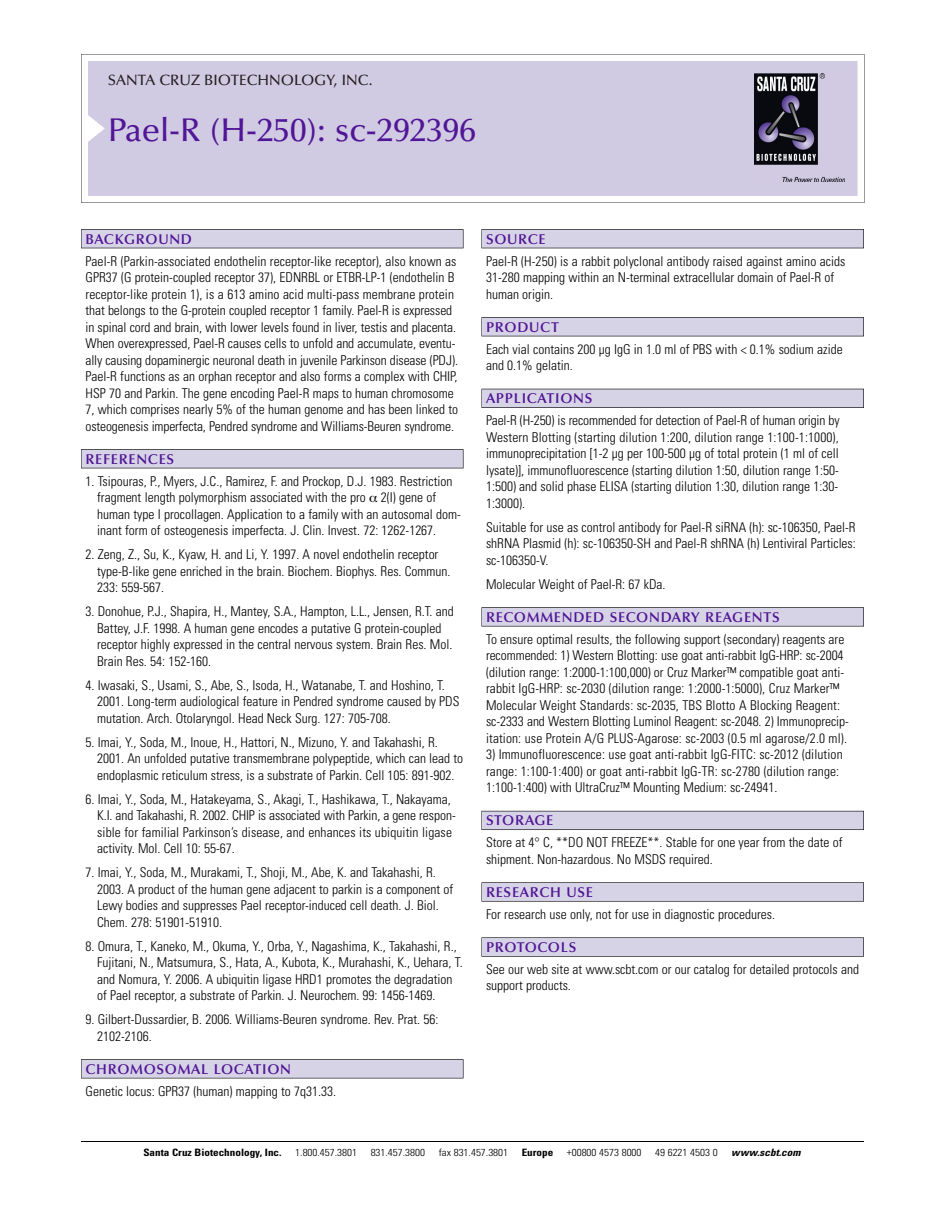
<style>
.page{position:relative;width:945px;height:1215px;background:#fff}
.page>*{position:absolute;margin:0;border:0;box-sizing:border-box;transform-origin:0 0}
.t1{font:500 33px "Optima";color:#511695}
.t2{font:500 15px "Optima";color:#231f20}
.t3{font:600 14.25px "Optima";letter-spacing:.05em;color:#511695}
.t4{font:300 condensed 13.5px/16.5px "Univers";color:#000}
.t5{font:300 condensed 10.2px "Univers";color:#000;scale:1.1 1}
.t6{font:700 condensed 10.2px "Univers";color:#000;scale:1.1 1}
.t7{font:italic 700 condensed 10.2px "Univers";letter-spacing:.005em;color:#000;scale:1.1 1}
</style>
<div class="page">
<svg style="left:81px;top:54px;width:783px;height:149px"></svg>
<div style="left:88px;top:61px;width:769px;height:135px;background:#d1cae3"></div>
<img style="left:755px;top:74px;width:90px;height:108px">
<div style="left:81px;top:229px;width:382px;height:19px;background:#525156"></div>
<div style="left:81px;top:230px;width:382px;height:18px;background:#d7d3e7"></div>
<div style="left:81px;top:449px;width:382px;height:19px;background:#525155"></div>
<div style="left:81px;top:450px;width:382px;height:18px;background:#d7d3e7"></div>
<div style="left:81px;top:1059px;width:382px;height:19px;background:#545357"></div>
<div style="left:81px;top:1060px;width:382px;height:18px;background:#d7d3e7"></div>
<div style="left:482px;top:229px;width:382px;height:19px;background:#525156"></div>
<div style="left:482px;top:230px;width:381px;height:18px;background:#d7d3e7"></div>
<div style="left:482px;top:317px;width:382px;height:19px;background:#525155"></div>
<div style="left:482px;top:318px;width:381px;height:18px;background:#d7d3e7"></div>
<div style="left:482px;top:389px;width:382px;height:19px;background:#525158"></div>
<div style="left:482px;top:389px;width:381px;height:18px;background:#d7d3e7"></div>
<div style="left:482px;top:607px;width:382px;height:19px;background:#575759"></div>
<div style="left:482px;top:608px;width:381px;height:18px;background:#d7d3e7"></div>
<div style="left:482px;top:811px;width:382px;height:19px;background:#5b5a62"></div>
<div style="left:482px;top:811px;width:381px;height:18px;background:#d7d3e7"></div>
<div style="left:482px;top:882px;width:382px;height:20px;background:#626263"></div>
<div style="left:482px;top:883px;width:381px;height:18px;background:#d7d3e7"></div>
<div style="left:482px;top:937px;width:382px;height:20px;background:#616161"></div>
<div style="left:482px;top:938px;width:381px;height:18px;background:#d7d3e7"></div>
<hr style="left:81px;top:1141px;width:783px;height:1px;background:#000">
<p class="t2" style="left:108px;top:74px;width:266px">SANTA CRUZ BIOTECHNOLOGY, INC.</p>
<h1 class="t1" style="left:108px;top:117px;width:369px">Pael-R (H-250): sc-292396</h1>
<p class="t3" style="left:86px;top:233px;width:108px">BACKGROUND</p>
<p class="t4" style="left:86px;top:254px;width:374px">Pael-R (Parkin-associated endothelin receptor-like receptor), also known as GPR37 (G protein-coupled receptor 37), EDNRBL or ETBR-LP-1 (endothelin B receptor-like protein 1), is a 613 amino acid multi-pass membrane protein that belongs to the G-protein coupled receptor 1 family. Pael-R is expressed in spinal cord and brain, with lower levels found in liver, testis and placenta.<br>When overexpressed, Pael-R causes cells to unfold and accumulate, eventu&shy;ally causing dopaminergic neuronal death in juvenile Parkinson disease (PDJ).<br>Pael-R functions as an orphan receptor and also forms a complex with CHIP, HSP 70 and Parkin. The gene encoding Pael-R maps to human chromosome 7, which comprises nearly 5% of the human genome and has been linked to osteogenesis imperfecta, Pendred syndrome and Williams-Beuren syndrome.</p>
<p class="t3" style="left:86px;top:453px;width:90px">REFERENCES</p>
<p class="t4" style="left:97px;top:474px;width:365px;text-indent:-12px">1. Tsipouras, P., Myers, J.C., Ramirez, F. and Prockop, D.J. 1983. Restriction fragment length polymorphism associated with the pro 2(I) gene of human type I procollagen. Application to a family with an autosomal dom&shy;inant form of osteogenesis imperfecta. J. Clin. Invest. 72: 1262-1267.</p>
<p class="t4" style="left:97px;top:547px;width:355px;text-indent:-12px">2. Zeng, Z., Su, K., Kyaw, H. and Li, Y. 1997. A novel endothelin receptor type-B-like gene enriched in the brain. Biochem. Biophys. Res. Commun.<br>233: 559-567.</p>
<p class="t4" style="left:97px;top:604px;width:358px;text-indent:-12px">3. Donohue, P.J., Shapira, H., Mantey, S.A., Hampton, L.L., Jensen, R.T. and Battey, J.F. 1998. A human gene encodes a putative G protein-coupled receptor highly expressed in the central nervous system. Brain Res. Mol.<br>Brain Res. 54: 152-160.</p>
<p class="t4" style="left:97px;top:678px;width:364px;text-indent:-12px">4. Iwasaki, S., Usami, S., Abe, S., Isoda, H., Watanabe, T. and Hoshino, T.<br>2001. Long-term audiological feature in Pendred syndrome caused by PDS mutation. Arch. Otolaryngol. Head Neck Surg. 127: 705-708.</p>
<p class="t4" style="left:97px;top:735px;width:368px;text-indent:-12px">5. Imai, Y., Soda, M., Inoue, H., Hattori, N., Mizuno, Y. and Takahashi, R.<br>2001. An unfolded putative transmembrane polypeptide, which can lead to endoplasmic reticulum stress, is a substrate of Parkin. Cell 105: 891-902.</p>
<p class="t4" style="left:97px;top:792px;width:360px;text-indent:-12px">6. Imai, Y., Soda, M., Hatakeyama, S., Akagi, T., Hashikawa, T., Nakayama, K.I. and Takahashi, R. 2002. CHIP is associated with Parkin, a gene respon&shy;sible for familial Parkinson’s disease, and enhances its ubiquitin ligase activity. Mol. Cell 10: 55-67.</p>
<p class="t4" style="left:97px;top:865px;width:358px;text-indent:-12px">7. Imai, Y., Soda, M., Murakami, T., Shoji, M., Abe, K. and Takahashi, R.<br>2003. A product of the human gene adjacent to parkin is a component of Lewy bodies and suppresses Pael receptor-induced cell death. J. Biol.<br>Chem. 278: 51901-51910.</p>
<p class="t4" style="left:97px;top:939px;width:367px;text-indent:-12px">8. Omura, T., Kaneko, M., Okuma, Y., Orba, Y., Nagashima, K., Takahashi, R., Fujitani, N., Matsumura, S., Hata, A., Kubota, K., Murahashi, K., Uehara, T. and Nomura, Y. 2006. A ubiquitin ligase HRD1 promotes the degradation of Pael receptor, a substrate of Parkin. J. Neurochem. 99: 1456-1469.</p>
<p class="t4" style="left:97px;top:1012px;width:343px;text-indent:-12px">9. Gilbert-Dussardier, B. 2006. Williams-Beuren syndrome. Rev. Prat. 56:<br>2102-2106.</p>
<p class="t3" style="left:86px;top:1063px;width:207px">CHROMOSOMAL LOCATION</p>
<p class="t4" style="left:86px;top:1084px;width:252px">Genetic locus: GPR37 (human) mapping to 7q31.33.</p>
<p class="t3" style="left:486px;top:233px;width:61px">SOURCE</p>
<p class="t4" style="left:486px;top:254px;width:361px">Pael-R (H-250) is a rabbit polyclonal antibody raised against amino acids<br>31-280 mapping within an N-terminal extracellular domain of Pael-R of human origin.</p>
<p class="t3" style="left:486px;top:321px;width:74px">PRODUCT</p>
<p class="t4" style="left:486px;top:342px;width:358px">Each vial contains 200 µg IgG in 1.0 ml of PBS with &lt; 0.1% sodium azide and 0.1% gelatin.</p>
<p class="t3" style="left:486px;top:393px;width:108px">APPLICATIONS</p>
<p class="t4" style="left:486px;top:413px;width:355px;text-align:justify">Pael-R (H-250) is recommended for detection of Pael-R of human origin by Western Blotting (starting dilution 1:200, dilution range 1:100-1:1000), immunoprecipitation [1-2 µg per 100-500 µg of total protein (1 ml of cell lysate)], immunofluorescence (starting dilution 1:50, dilution range 1:50- 1:500) and solid phase ELISA (starting dilution 1:30, dilution range 1:30- 1:3000).</p>
<p class="t4" style="left:486px;top:520px;width:371px;text-align:justify">Suitable for use as control antibody for Pael-R siRNA (h): sc-106350, Pael-R shRNA Plasmid (h): sc-106350-SH and Pael-R shRNA (h) Lentiviral Particles: sc-106350-V.</p>
<p class="t4" style="left:486px;top:577px;width:181px">Molecular Weight of Pael-R: 67 kDa.</p>
<p class="t3" style="left:486px;top:611px;width:295px">RECOMMENDED SECONDARY REAGENTS</p>
<p class="t4" style="left:486px;top:632px;width:364px">To ensure optimal results, the following support (secondary) reagents are recommended: 1) Western Blotting: use goat anti-rabbit IgG-HRP: sc-2004 (dilution range: 1:2000-1:100,000) or Cruz Marker™ compatible goat anti&shy;rabbit IgG-HRP: sc-2030 (dilution range: 1:2000-1:5000), Cruz Marker™ Molecular Weight Standards: sc-2035, TBS Blotto A Blocking Reagent: sc-2333 and Western Blotting Luminol Reagent: sc-2048. 2) Immunoprecip&shy;itation: use Protein A/G PLUS-Agarose: sc-2003 (0.5 ml agarose/2.0 ml).</p>
<p class="t4" style="left:486px;top:747px;width:358px">3) Immunofluorescence: use goat anti-rabbit IgG-FITC: sc-2012 (dilution range: 1:100-1:400) or goat anti-rabbit IgG-TR: sc-2780 (dilution range:<br>1:100-1:400) with UltraCruz™ Mounting Medium: sc-24941.</p>
<p class="t3" style="left:486px;top:815px;width:69px">STORAGE</p>
<p class="t4" style="left:486px;top:835px;width:358px">Store at 4° C, **DO NOT FREEZE**. Stable for one year from the date of shipment. Non-hazardous. No MSDS required.</p>
<p class="t3" style="left:486px;top:886px;width:109px">RESEARCH USE</p>
<p class="t4" style="left:486px;top:907px;width:290px">For research use only, not for use in diagnostic procedures.</p>
<p class="t3" style="left:486px;top:941px;width:92px">PROTOCOLS</p>
<p class="t4" style="left:486px;top:962px;width:375px">See our web site at www.scbt.com or our catalog for detailed protocols and support products.</p>
<p class="t6" style="left:143px;top:1148px;width:127px">Santa Cruz Biotechnology, Inc.</p>
<p class="t5" style="left:295px;top:1148px;width:58px">1.800.457.3801</p>
<p class="t5" style="left:371px;top:1148px;width:51px">831.457.3800</p>
<p class="t5" style="left:439px;top:1148px;width:65px">fax 831.457.3801</p>
<p class="t6" style="left:522px;top:1148px;width:30px">Europe</p>
<p class="t5" style="left:567px;top:1148px;width:69px">+00800 4573 8000</p>
<p class="t5" style="left:655px;top:1148px;width:58px">49 6221 4503 0</p>
<p class="t7" style="left:731px;top:1148px;width:64px">www.scbt.com</p>
</div>
